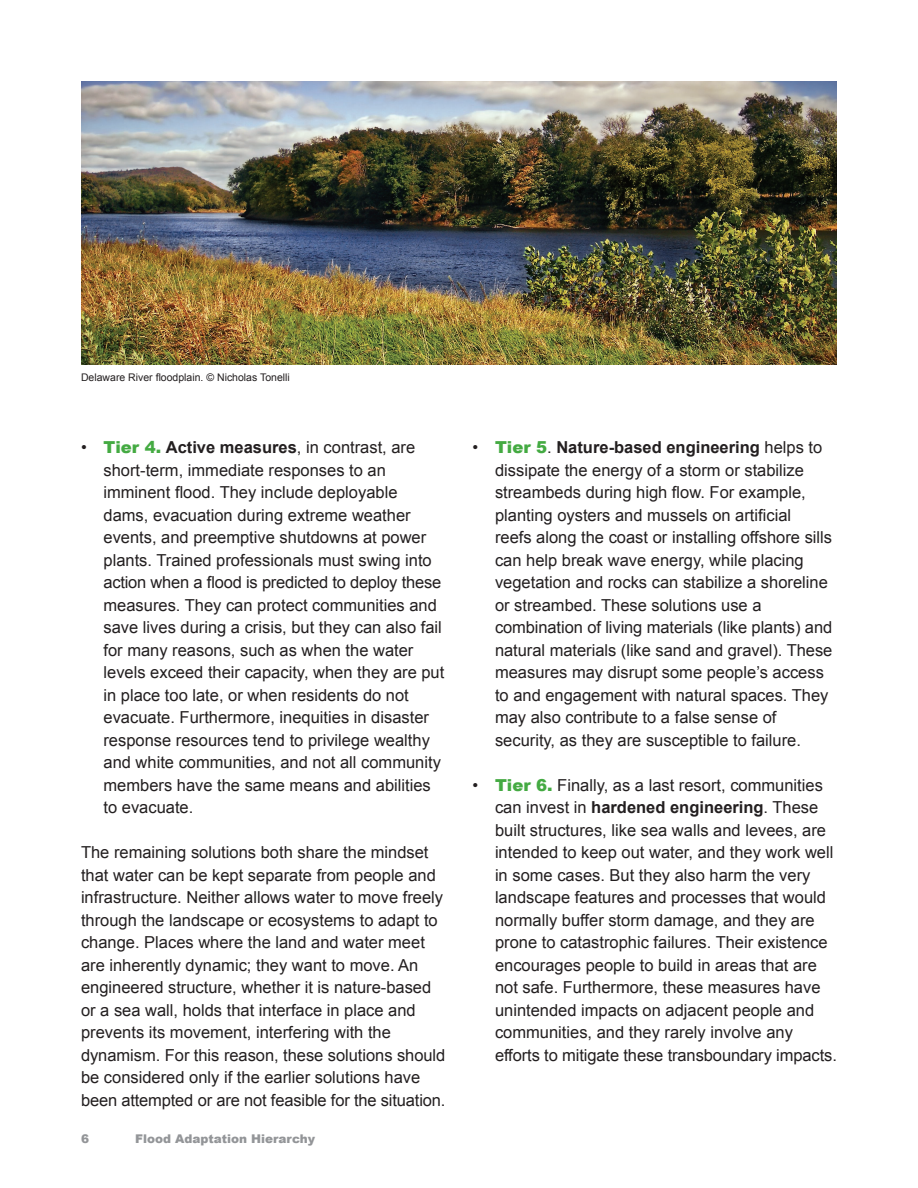
<style>
.page{position:relative;width:918px;height:1188px;background:#fff}
.page>*{position:absolute;margin:0;border:0;box-sizing:border-box;transform-origin:0 0}
.text_11_15_-_Arial{font:16.5px/22.5px "Arial";color:#231f20}
.t1{font:900 12px "Arial";color:#939598}
.Caption_Credit{font:10.5px "Arial";color:#231f20}
.s1{font-weight:900;color:#44aa42}
.s2{font-weight:700}
</style>
<div class="page">
<img style="left:81px;top:81px;width:756px;height:283px">
<p class="Caption_Credit" style="left:81px;top:371px;width:210px">Delaware River floodplain. © Nicholas Tonelli</p>
<p class="text_11_15_-_Arial" style="left:104px;top:436px;width:342px;text-indent:-22px">• <span class="s1">Tier 4.</span> <span class="s2">Active measures</span>, in contrast, are short-term, immediate responses to an imminent flood. They include deployable dams, evacuation during extreme weather events, and preemptive shutdowns at power plants. Trained professionals must swing into action when a flood is predicted to deploy these measures. They can protect communities and save lives during a crisis, but they can also fail for many reasons, such as when the water levels exceed their capacity, when they are put in place too late, or when residents do not evacuate. Furthermore, inequities in disaster response resources tend to privilege wealthy and white communities, and not all community members have the same means and abilities to evacuate.</p>
<p class="text_11_15_-_Arial" style="left:81px;top:841px;width:366px">The remaining solutions both share the mindset that water can be kept separate from people and infrastructure. Neither allows water to move freely through the landscape or ecosystems to adapt to change. Places where the land and water meet are inherently dynamic; they want to move. An engineered structure, whether it is nature-based or a sea wall, holds that interface in place and prevents its movement, interfering with the dynamism. For this reason, these solutions should be considered only if the earlier solutions have been attempted or are not feasible for the situation.</p>
<p class="t1" style="left:81px;top:1130px;width:10px">6</p>
<p class="t1" style="left:135px;top:1130px;width:182px">Flood Adaptation Hierarchy</p>
<p class="text_11_15_-_Arial" style="left:495px;top:436px;width:339px;text-indent:-22px">• <span class="s1">Tier 5</span>. <span class="s2">Nature-based engineering</span> helps to dissipate the energy of a storm or stabilize streambeds during high flow. For example, planting oysters and mussels on artificial<br>reefs along the coast or installing offshore sills can help break wave energy, while placing vegetation and rocks can stabilize a shoreline or streambed. These solutions use a combination of living materials (like plants) and natural materials (like sand and gravel). These measures may disrupt some people’s access to and engagement with natural spaces. They may also contribute to a false sense of security, as they are susceptible to failure.</p>
<p class="text_11_15_-_Arial" style="left:495px;top:774px;width:343px;text-indent:-22px">• <span class="s1">Tier 6.</span> Finally, as a last resort, communities can invest in <span class="s2">hardened engineering</span>. These built structures, like sea walls and levees, are intended to keep out water, and they work well in some cases. But they also harm the very landscape features and processes that would normally buffer storm damage, and they are prone to catastrophic failures. Their existence encourages people to build in areas that are not safe. Furthermore, these measures have unintended impacts on adjacent people and communities, and they rarely involve any efforts to mitigate these transboundary impacts.</p>
</div>
